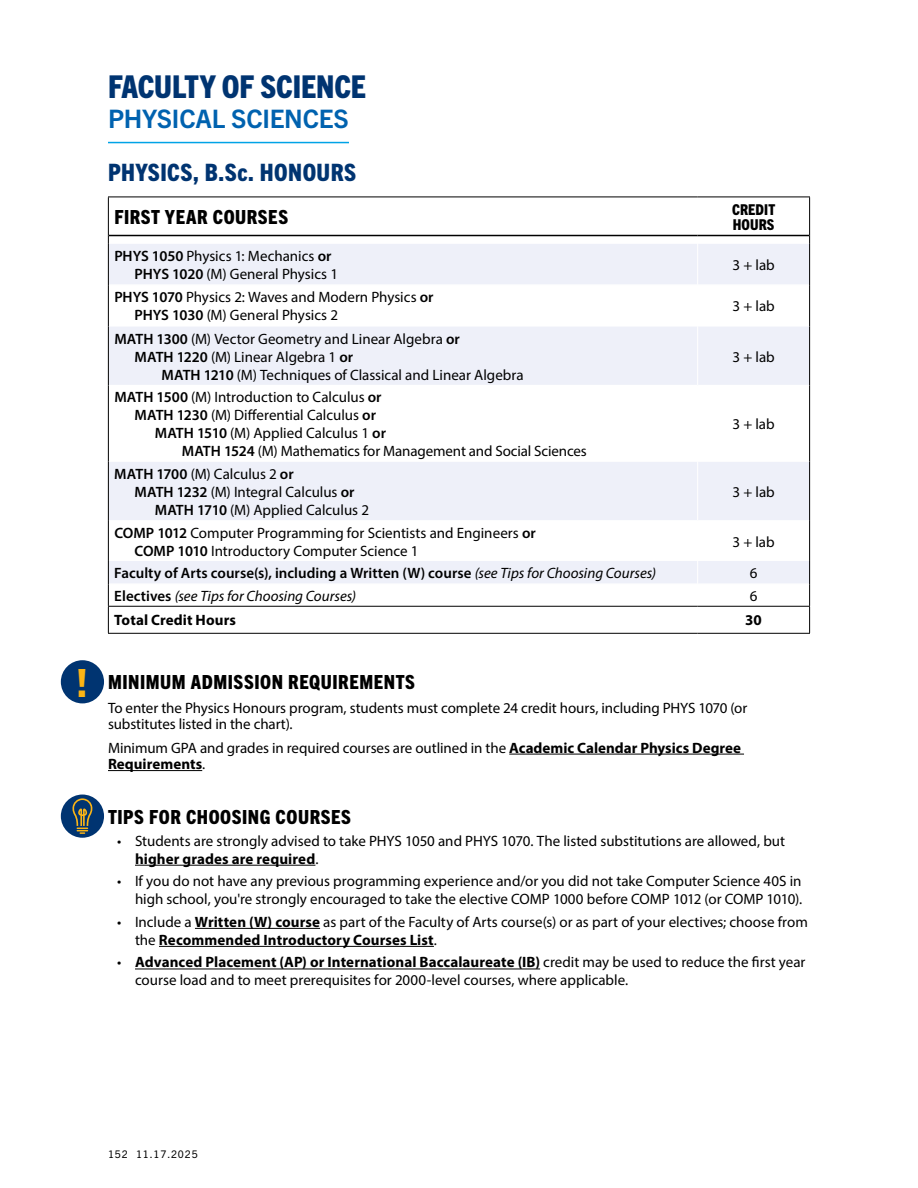
<style>
.page{position:relative;width:918px;height:1188px;background:#fff}
.page>*{position:absolute;margin:0;border:0;box-sizing:border-box;transform-origin:0 0}
.t1{font:800 condensed 39px "Trade Gothic Next LT Pro";color:#fcb515}
.t2{font:800 condensed 31.5px "Trade Gothic Next LT Pro";letter-spacing:-.005em;color:#003471}
.t3{font:700 25.5px "Trade Gothic Next LT Pro";letter-spacing:-.01em;color:#0062af}
.t4{font:800 condensed 24px "Trade Gothic Next LT Pro";letter-spacing:.02em;color:#003471}
.t5{font:800 condensed 19.5px "Trade Gothic Next LT Pro";letter-spacing:.03em;color:#000}
.t6{font:15px/18px "Myriad Pro";color:#000}
.t7{font:600 15px "Myriad Pro";color:#000}
.t8{font:italic 15px "Myriad Pro";color:#000}
.t9{font:700 15px "Myriad Pro";letter-spacing:.005em;color:#000}
.t10{font:800 condensed 15px/15px "Trade Gothic Next LT Pro";letter-spacing:.005em;color:#000}
.t11{font:10.5px "Trade Gothic Next LT Pro";letter-spacing:.08em;color:#000}
.s1{font-weight:600}
.s2{font-weight:400;font-style:italic}
.s3{font-weight:600;font-style:normal}
.s4{font-weight:700}
</style>
<div class="page">
<svg style="left:109px;top:234px;width:700px;height:399px"></svg>
<div style="left:109px;top:244px;width:700px;height:40px;background:#eef0f9"></div>
<svg style="left:109px;top:286px;width:700px;height:320px"></svg>
<hr style="left:109px;top:284px;width:588px;height:2px;background:#fff">
<hr style="left:698px;top:284px;width:111px;height:2px;background:#fff">
<hr style="left:109px;top:385px;width:588px;height:1px;background:#fff">
<hr style="left:698px;top:385px;width:111px;height:1px;background:#fff">
<hr style="left:109px;top:520px;width:588px;height:2px;background:#fff">
<hr style="left:698px;top:520px;width:111px;height:2px;background:#fff">
<hr style="left:109px;top:583px;width:588px;height:2px;background:#fff">
<hr style="left:698px;top:583px;width:111px;height:2px;background:#fff">
<hr style="left:697px;top:197px;width:1px;height:38px;background:#fff">
<hr style="left:697px;top:244px;width:1px;height:41px;background:#fff">
<hr style="left:697px;top:285px;width:1px;height:41px;background:#fff">
<hr style="left:697px;top:326px;width:1px;height:60px;background:#fff">
<hr style="left:697px;top:386px;width:1px;height:76px;background:#fff">
<hr style="left:697px;top:462px;width:1px;height:59px;background:#fff">
<hr style="left:697px;top:521px;width:1px;height:40px;background:#fff">
<svg style="left:697px;top:561px;width:1px;height:72px"></svg>
<hr style="left:108px;top:197px;width:1px;height:39px;background:#000">
<hr style="left:108px;top:197px;width:590px;height:1px;background:#000">
<hr style="left:698px;top:197px;width:112px;height:1px;background:#000">
<hr style="left:809px;top:197px;width:1px;height:39px;background:#000">
<hr style="left:108px;top:244px;width:1px;height:41px;background:#000">
<hr style="left:809px;top:244px;width:1px;height:41px;background:#000">
<hr style="left:108px;top:285px;width:1px;height:41px;background:#000">
<hr style="left:809px;top:285px;width:1px;height:41px;background:#000">
<hr style="left:108px;top:326px;width:1px;height:60px;background:#000">
<hr style="left:809px;top:326px;width:1px;height:60px;background:#000">
<hr style="left:108px;top:386px;width:1px;height:76px;background:#000">
<hr style="left:809px;top:386px;width:1px;height:76px;background:#000">
<hr style="left:108px;top:462px;width:1px;height:59px;background:#000">
<hr style="left:809px;top:462px;width:1px;height:59px;background:#000">
<hr style="left:108px;top:521px;width:1px;height:40px;background:#000">
<hr style="left:809px;top:521px;width:1px;height:40px;background:#000">
<svg style="left:108px;top:561px;width:1px;height:72px"></svg>
<svg style="left:809px;top:561px;width:1px;height:72px"></svg>
<hr style="left:108px;top:633px;width:590px;height:1px;background:#000">
<hr style="left:698px;top:633px;width:112px;height:1px;background:#000">
<hr style="left:109px;top:235px;width:589px;height:1px;background:#000">
<hr style="left:698px;top:235px;width:111px;height:1px;background:#000">
<hr style="left:108px;top:606px;width:590px;height:1px;background:#000">
<hr style="left:698px;top:606px;width:112px;height:1px;background:#000">
<hr style="left:108px;top:142px;width:241px;height:1px;background:#00a3e6">
<hr style="left:509px;top:754px;width:235px;height:1px;background:#000">
<hr style="left:108px;top:770px;width:94px;height:1px;background:#000">
<hr style="left:135px;top:865px;width:180px;height:1px;background:#000">
<hr style="left:195px;top:928px;width:125px;height:1px;background:#000">
<hr style="left:159px;top:946px;width:275px;height:1px;background:#000">
<hr style="left:135px;top:969px;width:405px;height:1px;background:#000">
<div style="left:61px;top:660px;width:43px;height:43px;background:#003471;border-radius:50%"></div>
<div style="left:61px;top:795px;width:43px;height:43px;background:#003471;border-radius:50%"></div>
<svg style="left:72px;top:798px;width:20px;height:36px"></svg>
<h1 class="t1" style="left:78px;top:656px;width:11px">!</h1>
<h2 class="t2" style="left:108px;top:65px;width:260px">FACULTY OF SCIENCE</h2>
<h3 class="t3" style="left:108px;top:101px;width:242px">PHYSICAL SCIENCES</h3>
<h3 class="t4" style="left:108px;top:155px;width:250px">PHYSICS, B.Sc. HONOURS</h3>
<h3 class="t5" style="left:114px;top:203px;width:175px">FIRST YEAR COURSES</h3>
<p class="t10" style="left:732px;top:201px;width:45px">CREDIT<br>HOURS</p>
<p class="t6" style="left:135px;top:247px;width:205px;text-indent:-20px"><span class="s1">PHYS 1050</span> Physics 1: Mechanics <span class="s1">or<br>PHYS 1020</span> (M) General Physics 1</p>
<p class="t6" style="left:733px;top:256px;width:44px">3 + lab</p>
<p class="t6" style="left:135px;top:288px;width:301px;text-indent:-20px"><span class="s1">PHYS 1070</span> Physics 2: Waves and Modern Physics <span class="s1">or<br>PHYS 1030</span> (M) General Physics 2</p>
<p class="t6" style="left:733px;top:297px;width:44px">3 + lab</p>
<p class="t6" style="left:135px;top:329px;width:327px;text-indent:-20px"><span class="s1">MATH 1300</span> (M) Vector Geometry and Linear Algebra <span class="s1">or<br>MATH 1220</span> (M) Linear Algebra 1 <span class="s1">or</span></p>
<p class="t6" style="left:162px;top:365px;width:364px"><span class="s1">MATH 1210</span> (M) Techniques of Classical and Linear Algebra</p>
<p class="t6" style="left:733px;top:347px;width:44px">3 + lab</p>
<p class="t6" style="left:114px;top:388px;width:269px"><span class="s1">MATH 1500</span> (M) Introduction to Calculus <span class="s1">or</span></p>
<p class="t6" style="left:135px;top:406px;width:243px"><span class="s1">MATH 1230</span> (M) Differential Calculus <span class="s1">or</span></p>
<p class="t6" style="left:155px;top:424px;width:233px"><span class="s1">MATH 1510</span> (M) Applied Calculus 1 <span class="s1">or</span></p>
<p class="t6" style="left:182px;top:442px;width:406px"><span class="s1">MATH 1524</span> (M) Mathematics for Management and Social Sciences</p>
<p class="t6" style="left:114px;top:465px;width:181px"><span class="s1">MATH 1700</span> (M) Calculus 2 <span class="s1">or</span></p>
<p class="t6" style="left:135px;top:483px;width:221px"><span class="s1">MATH 1232</span> (M) Integral Calculus <span class="s1">or</span></p>
<p class="t6" style="left:155px;top:501px;width:216px"><span class="s1">MATH 1710</span> (M) Applied Calculus 2</p>
<p class="t6" style="left:732px;top:415px;width:44px">3 + lab</p>
<p class="t6" style="left:733px;top:483px;width:44px">3 + lab</p>
<p class="t6" style="left:135px;top:523px;width:403px;text-indent:-20px"><span class="s1">COMP 1012</span> Computer Programming for Scientists and Engineers <span class="s1">or<br>COMP 1010</span> Introductory Computer Science 1</p>
<p class="t6" style="left:732px;top:532px;width:44px">3 + lab</p>
<p class="t7" style="left:114px;top:564px;width:543px">Faculty of Arts course(s), including a Written (W) course <span class="s2">(see Tips for Choosing Courses)</span></p>
<p class="t6" style="left:750px;top:564px;width:9px">6</p>
<p class="t8" style="left:114px;top:587px;width:243px"><span class="s3">Electives</span> (see Tips for Choosing Courses)</p>
<p class="t6" style="left:750px;top:587px;width:9px">6</p>
<p class="t9" style="left:114px;top:611px;width:123px">Total Credit Hours</p>
<p class="t9" style="left:745px;top:611px;width:18px">30</p>
<h3 class="t5" style="left:108px;top:668px;width:309px">MINIMUM ADMISSION REQUIREMENTS</h3>
<p class="t6" style="left:108px;top:699px;width:641px;line-height:16.5px">To enter the Physics Honours program, students must complete 24 credit hours, including PHYS 1070 (or substitutes listed in the chart).</p>
<p class="t6" style="left:108px;top:739px;width:635px;line-height:16.5px">Minimum GPA and grades in required courses are outlined in the <span class="s4">Academic Calendar Physics Degree<br>Requirements</span>.</p>
<h3 class="t5" style="left:108px;top:804px;width:245px">TIPS FOR CHOOSING COURSES</h3>
<p class="t6" style="left:135px;top:831px;width:652px;text-indent:-18px">• Students are strongly advised to take PHYS 1050 and PHYS 1070. The listed substitutions are allowed, but <span class="s4">higher grades are required</span>.</p>
<p class="t6" style="left:117px;top:872px;width:686px;text-align:right">• If you do not have any previous programming experience and/or you did not take Computer Science 40S in high school, you're strongly encouraged to take the elective COMP 1000 before COMP 1012 (or COMP 1010).</p>
<p class="t6" style="left:135px;top:913px;width:674px;text-indent:-18px">• Include a <span class="s4">Written (W) course</span> as part of the Faculty of Arts course(s) or as part of your electives; choose from the <span class="s4">Recommended Introductory Courses List</span>.</p>
<p class="t6" style="left:135px;top:953px;width:672px;text-indent:-18px">• <span class="s4">Advanced Placement (AP) or International Baccalaureate (IB)</span> credit may be used to reduce the first year course load and to meet prerequisites for 2000-level courses, where applicable.</p>
<p class="t11" style="left:108px;top:1146px;width:91px">152 11.17.2025</p>
</div>
